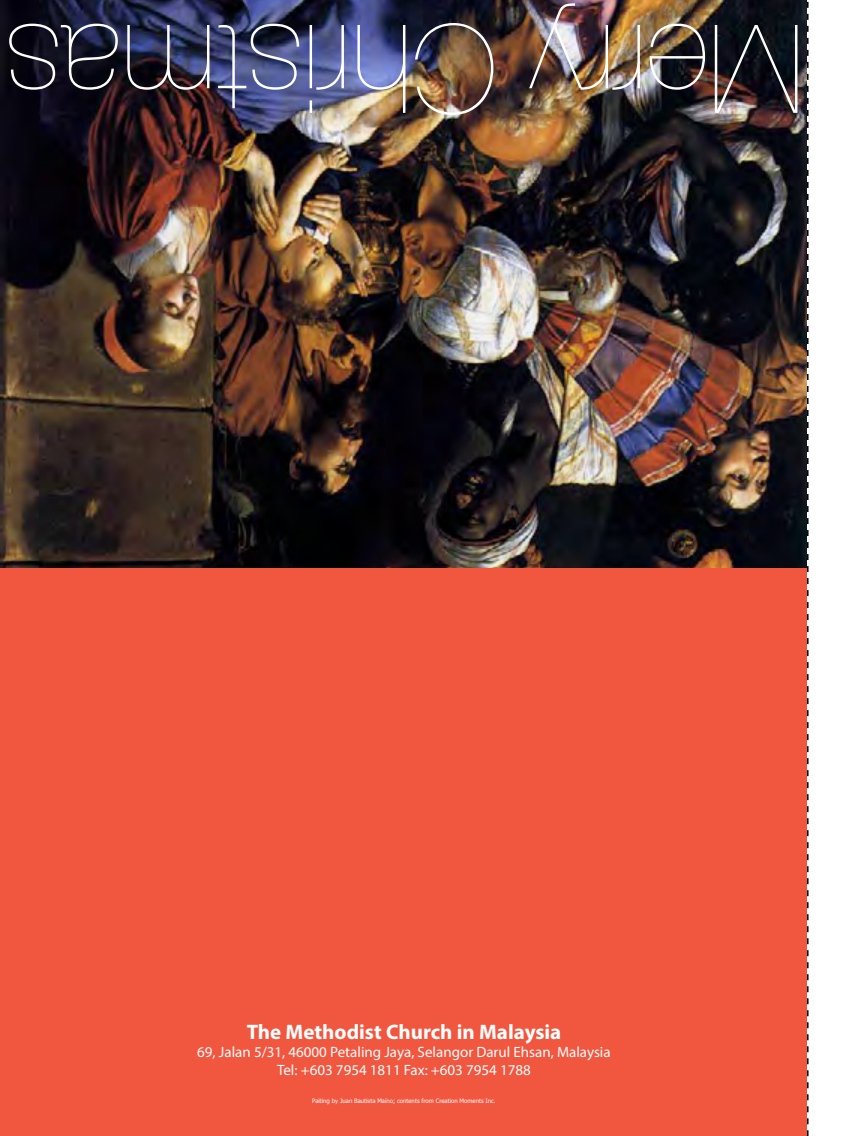
<style>
.page{position:relative;width:859px;height:1136px;background:#fff}
.page>*{position:absolute;margin:0;border:0;box-sizing:border-box;transform-origin:0 0}
.t1{font:200 123px "Helvetica Neue";color:#fff}
.t2{font:700 21px "Myriad Pro";color:#fff}
.t3{font:15px/18px "Myriad Pro";color:#fff;text-align:center}
.t4{font:6px "Tahoma";color:#fff}
</style>
<div class="page">
<div style="left:0;top:568px;width:806px;height:567px;background:#f1563f"></div>
<img style="left:0;top:0;width:806px;height:567px">
<svg style="left:807px;top:1px;width:1px;height:1134px"></svg>
<h1 class="t1" style="left:804px;top:164px;width:801px;rotate:-180deg">Merry Christmas</h1>
<h2 class="t2" style="left:247px;top:1018px;width:316px">The Methodist Church in Malaysia</h2>
<p class="t3" style="left:197px;top:1042px;width:415px">69, Jalan 5/31, 46000 Petaling Jaya, Selangor Darul Ehsan, Malaysia<br>Tel: +603 7954 1811 Fax: +603 7954 1788</p>
<p class="t4" style="left:312px;top:1096px;width:185px">Paiting by Juan Bautista Maíno; contents from Creation Moments Inc.</p>
</div>
